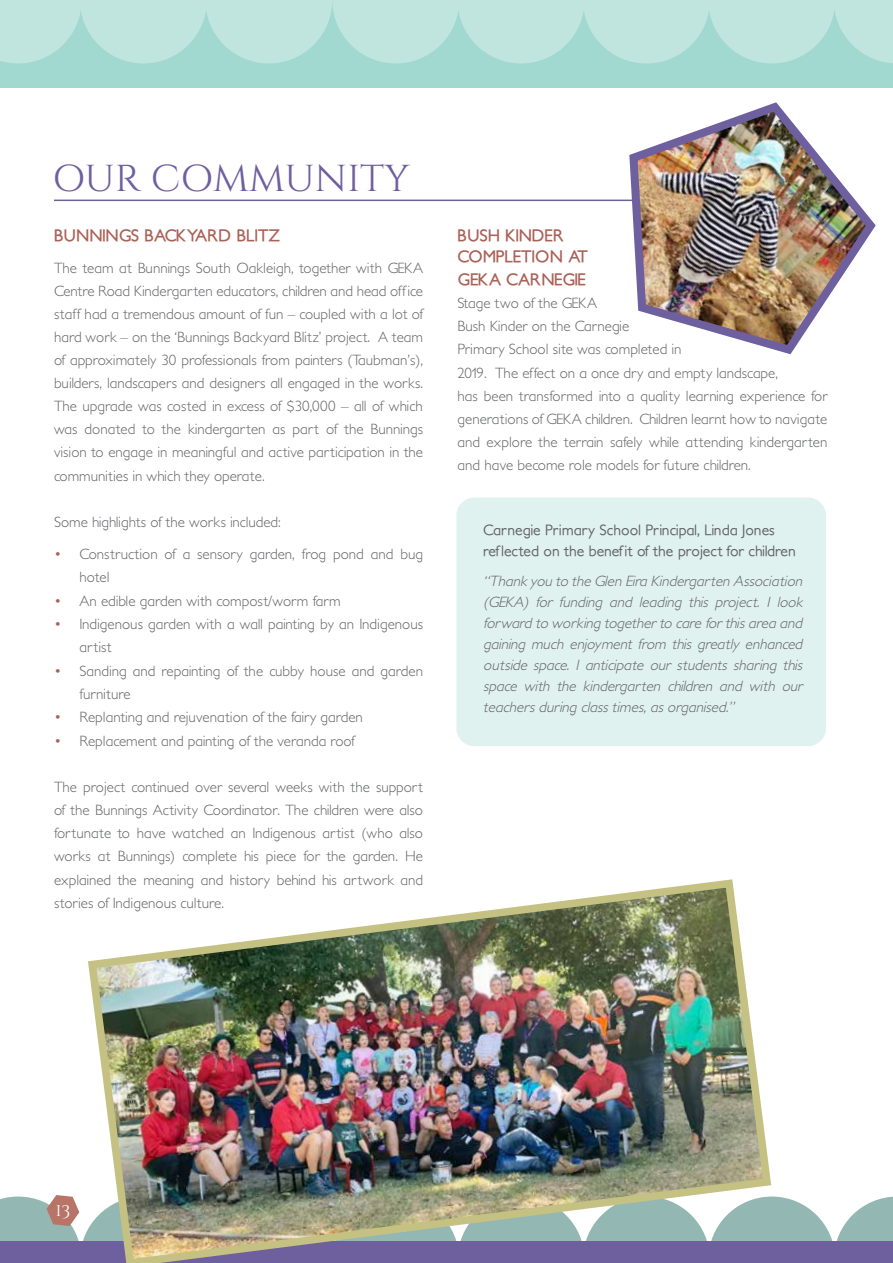
<style>
.page{position:relative;width:893px;height:1263px;background:#fff}
.page>*{position:absolute;margin:0;border:0;box-sizing:border-box;transform-origin:0 0}
.t1{font:37.5px "Cinzel";letter-spacing:-.01em;color:#6e5f9f;scale:1.04 1}
.t2{font:18px "Cinzel Decorative";color:#fff}
.t3{font:700 16.5px/21px "Petita";letter-spacing:-.03em;color:#aa6156}
.t4{font:300 15px/23.1px "Petita";color:#636466}
.t5{font:italic 300 15px/21px "Petita";color:#636466;text-align:justify}
.t6{font:500 15px/21px "Petita";color:#636466}
.s1{color:#aa6156}
</style>
<div class="page">
<div style="left:0;top:0;width:893px;height:88px;background:#a1d8cf"></div>
<svg style="left:0;top:0;width:893px;height:63px"></svg>
<hr style="left:54px;top:200px;width:785px;height:1px;background:#6e5f9f">
<svg style="left:0;top:1195px;width:893px;height:47px"></svg>
<div style="left:0;top:1242px;width:893px;height:21px;background:#6e5f9f"></div>
<img style="left:84px;top:879px;width:691px;height:384px">
<img style="left:623px;top:102px;width:253px;height:253px">
<div style="left:456px;top:497px;width:370px;height:249px;background:#e0f2ef;border-radius:18px"></div>
<h1 class="t1" style="left:53px;top:156px;width:345px">OUR COMMUNITY</h1>
<p class="t3" style="left:54px;top:225px;width:228px">BUNNINGS BACKYARD BLITZ</p>
<p class="t4" style="left:54px;top:256px;width:371px;text-align:justify">The team at Bunnings South Oakleigh, together with GEKA Centre Road Kindergarten educators, children and head office staff had a tremendous amount of fun – coupled with a lot of hard work – on the ‘Bunnings Backyard Blitz’ project. A team of approximately 30 professionals from painters (Taubman’s), builders, landscapers and designers all engaged in the works.<br>The upgrade was costed in excess of $30,000 – all of which was donated to the kindergarten as part of the Bunnings vision to engage in meaningful and active participation in the communities in which they operate.</p>
<p class="t4" style="left:54px;top:511px;width:228px">Some highlights of the works included:</p>
<p class="t4" style="left:80px;top:543px;width:345px;text-indent:-26px"><span class="s1">•</span> Construction of a sensory garden, frog pond and bug hotel</p>
<p class="t4" style="left:54px;top:589px;width:288px"><span class="s1">•</span> An edible garden with compost/worm farm</p>
<p class="t4" style="left:80px;top:613px;width:345px;text-indent:-26px"><span class="s1">•</span> Indigenous garden with a wall painting by an Indigenous artist</p>
<p class="t4" style="left:80px;top:659px;width:345px;text-indent:-26px"><span class="s1">•</span> Sanding and repainting of the cubby house and garden furniture</p>
<p class="t4" style="left:54px;top:706px;width:310px"><span class="s1">•</span> Replanting and rejuvenation of the fairy garden</p>
<p class="t4" style="left:54px;top:730px;width:302px"><span class="s1">•</span> Replacement and painting of the veranda roof</p>
<p class="t4" style="left:54px;top:776px;width:371px;text-align:justify">The project continued over several weeks with the support of the Bunnings Activity Coordinator. The children were also fortunate to have watched an Indigenous artist (who also works at Bunnings) complete his piece for the garden. He explained the meaning and history behind his artwork and stories of Indigenous culture.</p>
<p class="t3" style="left:457px;top:225px;width:132px">BUSH KINDER<br>COMPLETION AT</p>
<p class="t3" style="left:457px;top:270px;width:130px">GEKA CARNEGIE</p>
<p class="t4" style="left:457px;top:292px;width:371px">Stage two of the GEKA<br>Bush Kinder on the Carnegie<br>Primary School site was completed in<br>2019. The effect on a once dry and empty landscape,<br>has been transformed into a quality learning experience for generations of GEKA children. Children learnt how to navigate and explore the terrain safely while attending kindergarten and have become role models for future children.</p>
<p class="t6" style="left:483px;top:520px;width:314px">Carnegie Primary School Principal, Linda Jones reflected on the benefit of the project for children</p>
<p class="t5" style="left:483px;top:570px;width:324px">“Thankyou to theGlen Eira Kindergarten Association (GEKA) for funding and leading this project. I look forward to working togetherto careforthisarea and gaining much enjoyment from this greatly enhanced outside space. I anticipate our students sharing this space with the kindergarten children and with our teachersduring classtimes,asorganised.”</p>
<p class="t2" style="left:55px;top:1199px;width:17px">13</p>
</div>
